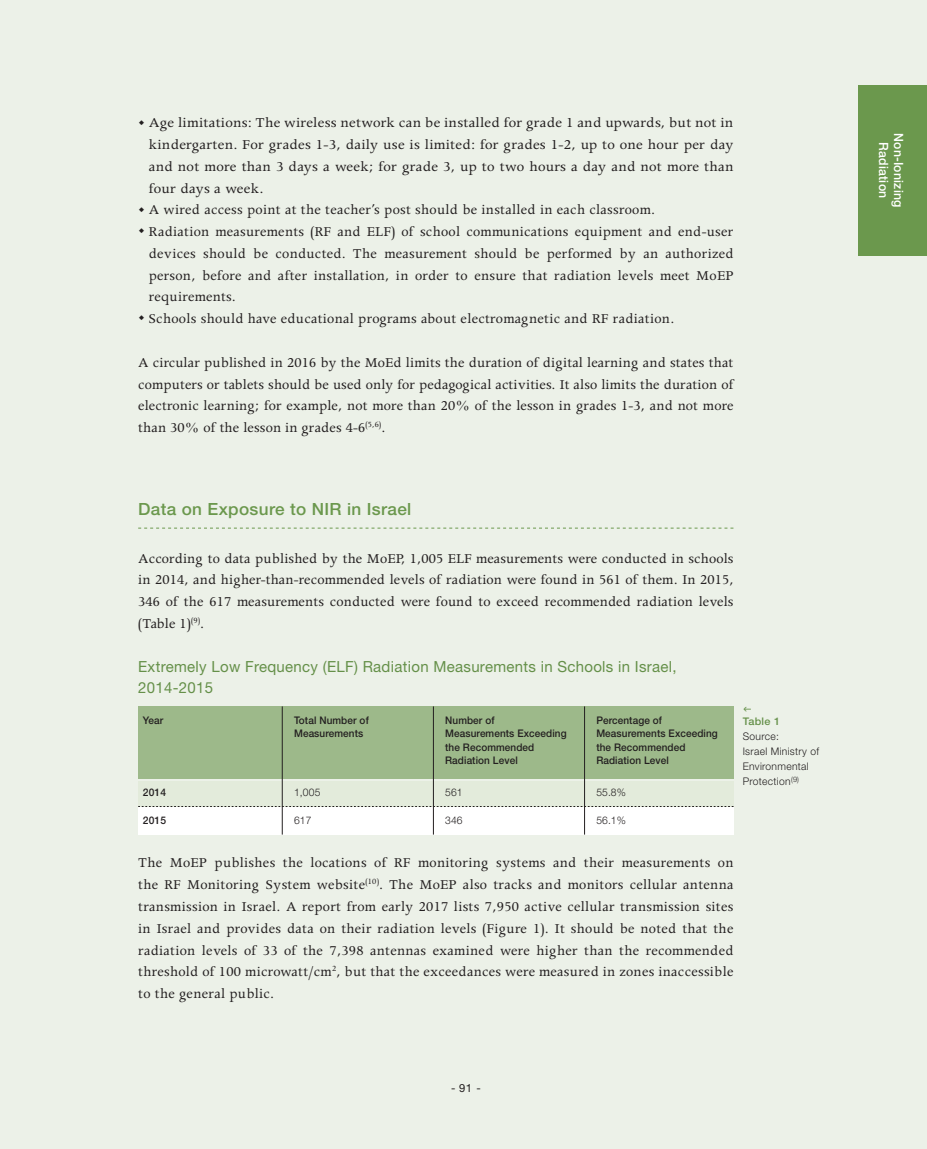
<style>
.page{position:relative;width:927px;height:1149px;background:#fff}
.page>*{position:absolute;margin:0;border:0;box-sizing:border-box;transform-origin:0 0}
.t1{font:500 16.8px "Helvetica Neue";letter-spacing:.02em;color:#6b984d}
.t2{font:15.3px/21.8px "Apollo";letter-spacing:.02em;color:#231f20;text-align:justify}
.t3{font:15.3px/21.8px "Helvetica Neue";letter-spacing:.02em;color:#659049}
.t4{font:500 12.75px/15px "Helvetica Neue";letter-spacing:.02em;color:#fff;text-align:center;scale:.96 1}
.t5{font:11.25px "Helvetica Neue";color:#231f20}
.t6{font:500 10.5px/13.5px "Helvetica Neue";letter-spacing:.01em;color:#231f20;scale:.95 1}
.t7{font:300 10.5px/15px "Helvetica Neue";letter-spacing:.03em;color:#231f20}
.t8{font:500 10.5px "Helvetica Neue";letter-spacing:.01em;color:#231f20}
.t9{font:500 10.5px "Helvetica Neue";letter-spacing:.03em;color:#659049}
</style>
<div class="page">
<div style="left:0;top:0;width:927px;height:1148px;background:#ecf1e8"></div>
<div style="left:858px;top:85px;width:69px;height:170px;background:#6b984d"></div>
<svg style="left:138px;top:527px;width:595px;height:1px"></svg>
<div style="left:138px;top:780px;width:595px;height:53px;background:#fff"></div>
<div style="left:138px;top:780px;width:595px;height:26px;background:#e3ebdb"></div>
<div style="left:138px;top:706px;width:595px;height:72px;background:#9db98a"></div>
<svg style="left:138px;top:806px;width:595px;height:1px"></svg>
<hr style="left:433px;top:706px;width:1px;height:128px;background:#231f20">
<hr style="left:282px;top:706px;width:1px;height:128px;background:#231f20">
<hr style="left:584px;top:706px;width:1px;height:128px;background:#231f20">
<p class="t2" style="left:149px;top:112px;width:586px;text-align:left">Age limitations: The wireless network can be installed for grade 1 and upwards, but not in kindergarten. For grades 1-3, daily use is limited: for grades 1-2, up to one hour per day and not more than 3 days a week; for grade 3, up to two hours a day and not more than four days a week.<br>A wired access point at the teacher’s post should be installed in each classroom.<br>Radiation measurements (RF and ELF) of school communications equipment and end-user devices should be conducted. The measurement should be performed by an authorized person, before and after installation, in order to ensure that radiation levels meet MoEP requirements.<br>Schools should have educational programs about electromagnetic and RF radiation.</p>
<p class="t2" style="left:138px;top:351px;width:597px">A circular published in 2016 by the MoEd limits the duration of digital learning and states that computers or tablets should be used only for pedagogical activities. It also limits the duration of electronic learning; for example, not more than 20% of the lesson in grades 1-3, and not more than 30% of the lesson in grades 4-6<sup>(5,6)</sup>.</p>
<p class="t1" style="left:138px;top:498px;width:275px">Data on Exposure to NIR in Israel</p>
<p class="t2" style="left:138px;top:547px;width:597px">According to data published by the MoEP, 1,005 ELF measurements were conducted in schools in 2014, and higher-than-recommended levels of radiation were found in 561 of them. In 2015, 346 of the 617 measurements conducted were found to exceed recommended radiation levels (Table 1)<sup>(9)</sup>.</p>
<p class="t3" style="left:138px;top:654px;width:540px">Extremely Low Frequency (ELF) Radiation Measurements in Schools in Israel,<br>2014-2015</p>
<p class="t6" style="left:143px;top:712px;width:23px">Year</p>
<p class="t8" style="left:143px;top:785px;width:25px">2014</p>
<p class="t8" style="left:143px;top:813px;width:25px">2015</p>
<p class="t6" style="left:294px;top:712px;width:80px">Total Number of<br>Measurements</p>
<p class="t7" style="left:294px;top:784px;width:28px">1,005</p>
<p class="t7" style="left:294px;top:812px;width:19px">617</p>
<p class="t6" style="left:445px;top:712px;width:129px">Number of<br>Measurements Exceeding the Recommended<br>Radiation Level</p>
<p class="t7" style="left:445px;top:784px;width:19px">561</p>
<p class="t7" style="left:445px;top:812px;width:19px">346</p>
<p class="t6" style="left:596px;top:712px;width:129px">Percentage of<br>Measurements Exceeding the Recommended<br>Radiation Level</p>
<p class="t7" style="left:596px;top:784px;width:31px">55.8%</p>
<p class="t7" style="left:596px;top:812px;width:31px">56.1%</p>
<p class="t9" style="left:743px;top:715px;width:39px">Table 1</p>
<p class="t7" style="left:743px;top:728px;width:78px">Source:<br>Israel Ministry of<br>Environmental<br>Protection<sup>(9)</sup></p>
<p class="t2" style="left:138px;top:852px;width:597px">The MoEP publishes the locations of RF monitoring systems and their measurements on the RF Monitoring System website<sup>(10)</sup>. The MoEP also tracks and monitors cellular antenna transmission in Israel. A report from early 2017 lists 7,950 active cellular transmission sites in Israel and provides data on their radiation levels (Figure 1). It should be noted that the radiation levels of 33 of the 7,398 antennas examined were higher than the recommended threshold of 100 microwatt/cm<sup>2</sup>, but that the exceedances were measured in zones inaccessible to the general public.</p>
<p class="t5" style="left:451px;top:1080px;width:31px">- 91 -</p>
<p class="t4" style="left:906px;top:133px;width:79px;rotate:90deg">Non-Ionizing<br>Radiation</p>
</div>
